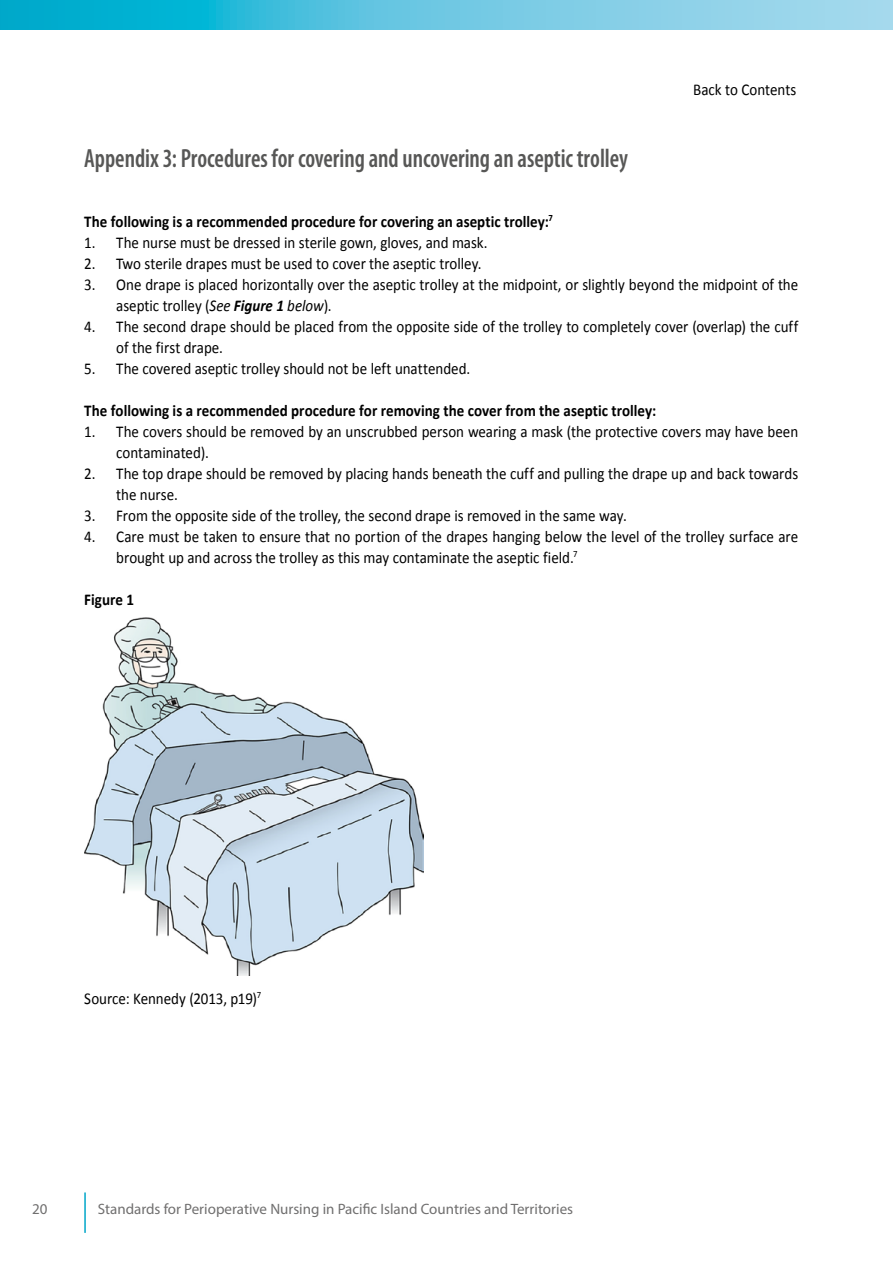
<style>
.page{position:relative;width:893px;height:1263px;background:#fff}
.page>*{position:absolute;margin:0;border:0;box-sizing:border-box;transform-origin:0 0}
.t1{font:600 condensed 26.4px "Myriad Pro";color:#575756;scale:.91 1}
.t2{font:16.5px/21px "Calibri";color:#000;scale:.91 1}
.t3{font:700 16.5px "Calibri";letter-spacing:.005em;color:#000;scale:.91 1}
.t4{font:15px "Myriad Pro";color:#706f6f}
.s1{font-style:italic}
.s2{font-weight:700;font-style:italic}
</style>
<div class="page">
<svg style="left:0;top:0;width:892px;height:30px;background:#5ac4df"></svg>
<hr style="left:84px;top:1192px;width:2px;height:41px;background:#00a6c8">
<hr style="left:892px;top:0;width:1px;height:30px;background:#a6daed">
<img style="left:84px;top:617px;width:340px;height:359px">
<h1 class="t1" style="left:84px;top:142px;width:599px">Appendix 3: Procedures for covering and uncovering an aseptic trolley</h1>
<p class="t2" style="left:693px;top:80px;width:115px">Back to Contents</p>
<p class="t3" style="left:84px;top:211px;width:516px">The following is a recommended procedure for covering an aseptic trolley:<sup>7</sup></p>
<p class="t2" style="left:84px;top:232px;width:445px">1. The nurse must be dressed in sterile gown, gloves, and mask.</p>
<p class="t2" style="left:84px;top:253px;width:438px">2. Two sterile drapes must be used to cover the aseptic trolley.</p>
<p class="t2" style="left:116px;top:274px;width:751px;text-indent:-32px">3. One drape is placed horizontally over the aseptic trolley at the midpoint, or slightly beyond the midpoint of the aseptic trolley (<span class="s1">See</span> <span class="s2">Figure 1</span> <span class="s1">below</span>).</p>
<p class="t2" style="left:116px;top:316px;width:751px;text-indent:-32px">4. The second drape should be placed from the opposite side of the trolley to completely cover (overlap) the cuff of the first drape.</p>
<p class="t2" style="left:84px;top:358px;width:426px">5. The covered aseptic trolley should not be left unattended.</p>
<p class="t3" style="left:84px;top:400px;width:630px">The following is a recommended procedure for removing the cover from the aseptic trolley:</p>
<p class="t2" style="left:116px;top:421px;width:751px;text-indent:-32px">1. The covers should be removed by an unscrubbed person wearing a mask (the protective covers may have been contaminated).</p>
<p class="t2" style="left:116px;top:463px;width:751px;text-indent:-32px">2. The top drape should be removed by placing hands beneath the cuff and pulling the drape up and back towards the nurse.</p>
<p class="t2" style="left:84px;top:505px;width:598px">3. From the opposite side of the trolley, the second drape is removed in the same way.</p>
<p class="t2" style="left:116px;top:526px;width:751px;text-indent:-32px">4. Care must be taken to ensure that no portion of the drapes hanging below the level of the trolley surface are brought up and across the trolley as this may contaminate the aseptic field.<sup>7</sup></p>
<p class="t3" style="left:84px;top:589px;width:56px">Figure 1</p>
<p class="t2" style="left:84px;top:988px;width:196px">Source: Kennedy (2013, p19)<sup>7</sup></p>
<p class="t4" style="left:32px;top:1200px;width:17px">20</p>
<p class="t4" style="left:98px;top:1200px;width:477px">Standards for Perioperative Nursing in Pacific Island Countries and Territories</p>
</div>
